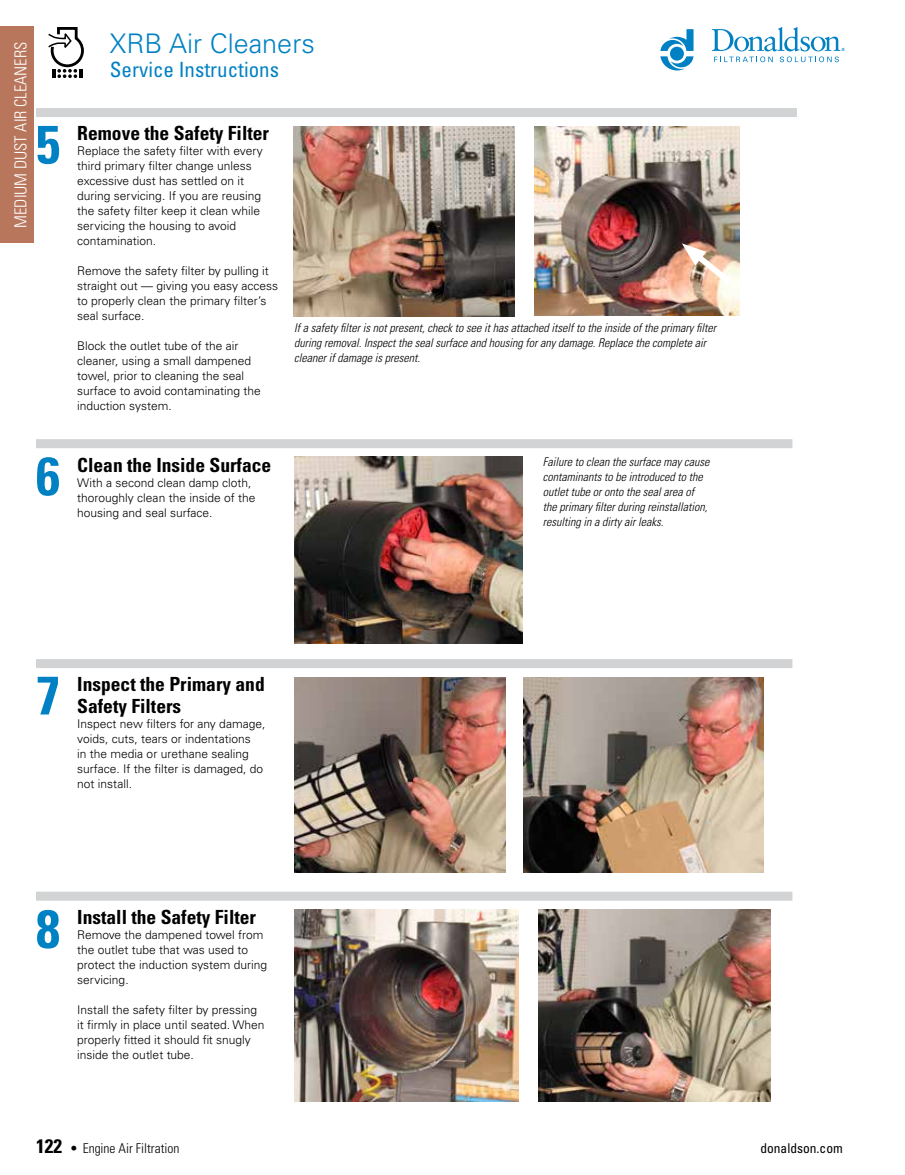
<style>
.page{position:relative;width:905px;height:1175px;background:#fff}
.page>*{position:absolute;margin:0;border:0;box-sizing:border-box;transform-origin:0 0}
.t1{font:700 condensed 54px "Univers LT Std";color:#0081c3}
.t2{font:300 27px "Univers LT Std";color:#0081c3}
.t3{font:condensed 21px "Univers LT Std";color:#0081c3}
.t4{font:700 condensed 19.5px/22.5px "Univers LT Std";color:#000}
.t5{font:300 condensed 16.5px "Univers LT Std";color:#fff}
.t6{font:300 condensed 13.5px "Univers LT Std";color:#000}
.t7{font:condensed 13.5px "Univers LT Std";color:#000}
.t8{font:300 12px/15px "Univers LT Std";color:#000}
.t9{font:italic 300 condensed 12px/15px "Univers LT Std";color:#000}
.s1{font-weight:700;font-size:19.5px}
.s2{font-weight:700}
</style>
<div class="page">
<div style="left:0;top:27px;width:33px;height:216px;background:#b8775d"></div>
<svg style="left:660px;top:29px;width:33px;height:41px"></svg>
<svg style="left:711px;top:27px;width:133px;height:35px"></svg>
<svg style="left:48px;top:27px;width:36px;height:51px"></svg>
<div style="left:36px;top:439px;width:756px;height:9px;background:#d1d3d4"></div>
<div style="left:36px;top:659px;width:756px;height:9px;background:#d1d3d4"></div>
<div style="left:36px;top:891px;width:756px;height:9px;background:#d1d3d4"></div>
<img style="left:294px;top:126px;width:220px;height:190px">
<img style="left:294px;top:456px;width:228px;height:187px">
<img style="left:534px;top:126px;width:205px;height:190px">
<img style="left:523px;top:677px;width:240px;height:195px">
<img style="left:294px;top:909px;width:224px;height:192px">
<svg style="left:681px;top:243px;width:56px;height:47px"></svg>
<img style="left:538px;top:909px;width:232px;height:192px">
<img style="left:294px;top:677px;width:211px;height:195px">
<div style="left:36px;top:108px;width:760px;height:9px;background:#d1d3d4"></div>
<h3 class="t5" style="left:11px;top:228px;width:188px;rotate:-90deg">MEDIUM DUST AIR CLEANERS</h3>
<h1 class="t1" style="left:36px;top:111px;width:25px">5</h1>
<h1 class="t1" style="left:36px;top:443px;width:25px">6</h1>
<h2 class="t2" style="left:110px;top:27px;width:206px">XRB Air Cleaners</h2>
<h3 class="t3" style="left:110px;top:56px;width:171px">Service Instructions</h3>
<h3 class="t4" style="left:77px;top:122px;width:193px">Remove the Safety Filter</h3>
<p class="t8" style="left:77px;top:143px;width:187px">Replace the safety filter with every third primary filter change unless excessive dust has settled on it during servicing. If you are reusing the safety filter keep it clean while servicing the housing to avoid contamination.</p>
<p class="t8" style="left:77px;top:263px;width:202px">Remove the safety filter by pulling it straight out — giving you easy access to properly clean the primary filter’s seal surface.</p>
<p class="t8" style="left:77px;top:338px;width:185px">Block the outlet tube of the air cleaner, using a small dampened towel, prior to cleaning the seal surface to avoid contaminating the induction system.</p>
<p class="t9" style="left:294px;top:320px;width:423px">If a safety filter is not present, check to see it has attached itself to the inside of the primary filter during removal. Inspect the seal surface and housing for any damage. Replace the complete air cleaner if damage is present.</p>
<h3 class="t4" style="left:77px;top:453px;width:195px">Clean the Inside Surface</h3>
<p class="t8" style="left:77px;top:475px;width:180px">With a second clean damp cloth, thoroughly clean the inside of the housing and seal surface.</p>
<p class="t9" style="left:542px;top:454px;width:168px">Failure to clean the surface may cause contaminants to be introduced to the outlet tube or onto the seal area of the primary filter during reinstallation, resulting in a dirty air leaks.</p>
<h1 class="t1" style="left:36px;top:662px;width:25px">7</h1>
<h3 class="t4" style="left:77px;top:672px;width:189px">Inspect the Primary and<br>Safety Filters</h3>
<p class="t8" style="left:77px;top:716px;width:190px">Inspect new filters for any damage, voids, cuts, tears or indentations<br>in the media or urethane sealing surface. If the filter is damaged, do not install.</p>
<h1 class="t1" style="left:36px;top:895px;width:25px">8</h1>
<h3 class="t4" style="left:77px;top:906px;width:180px">Install the Safety Filter</h3>
<p class="t8" style="left:77px;top:927px;width:191px">Remove the dampened towel from the outlet tube that was used to protect the induction system during servicing.</p>
<p class="t8" style="left:77px;top:1002px;width:189px">Install the safety filter by pressing it firmly in place until seated. When properly fitted it should fit snugly inside the outlet tube.</p>
<p class="t6" style="left:36px;top:1140px;width:145px"><span class="s1">122</span> <span class="s2">•</span> Engine Air Filtration</p>
<p class="t7" style="left:760px;top:1139px;width:84px">donaldson.com</p>
</div>
